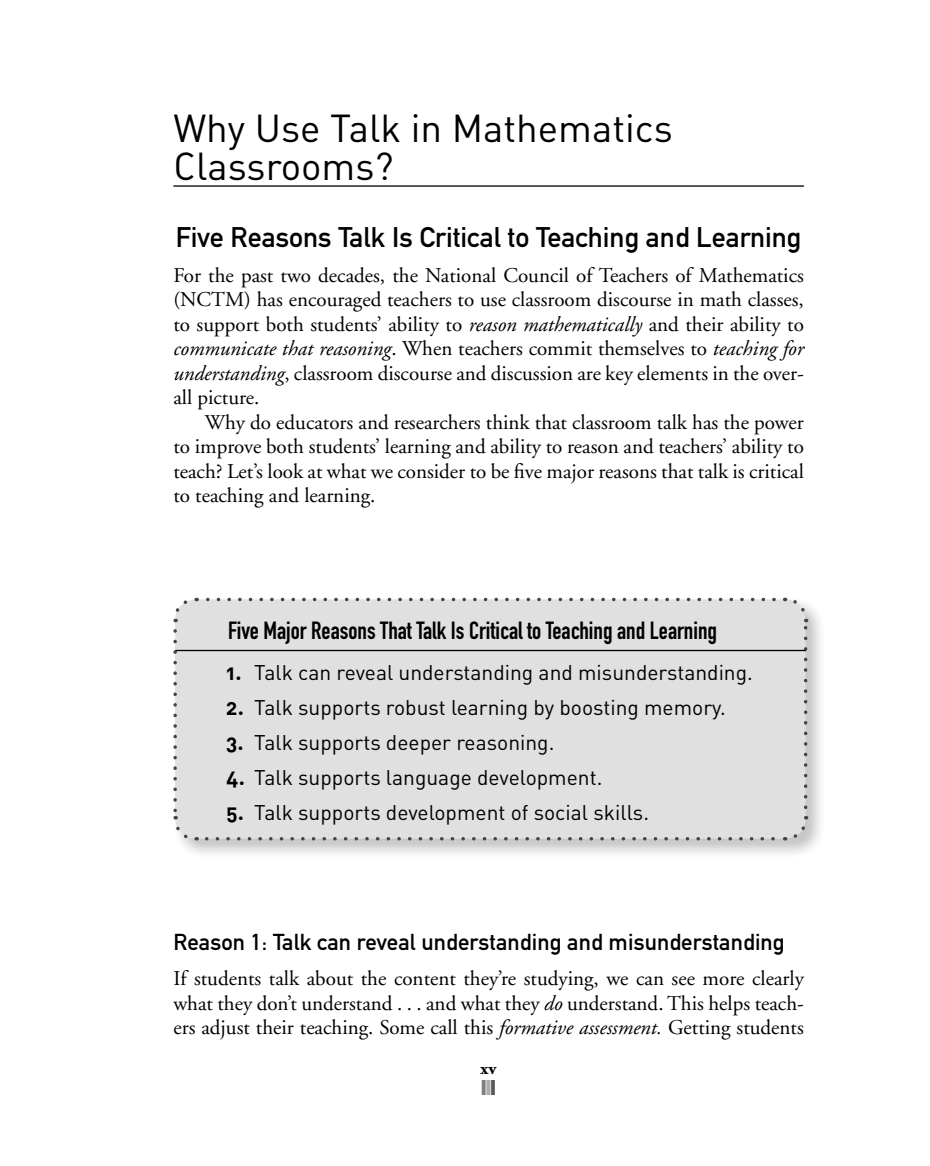
<style>
.page{position:relative;width:930px;height:1166px;background:#fff}
.page>*{position:absolute;margin:0;border:0;box-sizing:border-box;transform-origin:0 0}
.t1{font:38.5px/38.5px "DIN Regular Alternate";color:#000}
.t2{font:28px "DIN Mittelschrift Std";color:#000}
.t3{font:24.5px "DIN Engschrift Std";color:#000}
.t4{font:22.75px "DIN Mittelschrift Std";letter-spacing:.005em;color:#000}
.t5{font:21px/24.5px "Adobe Garamond";color:#000;text-align:justify}
.t6{font:21px "DIN Regular Alternate";color:#000}
.t7{font:21px "Impact";color:#808080}
.t8{font:700 17.5px "Adobe Garamond";color:#000}
.s1{font-style:italic}
.s2{font-family:"DIN Bold Alternate"}
.s3{color:#adadad}
.s4{color:#585858}
</style>
<div class="page">
<hr style="left:173px;top:185px;width:630px;height:2px;background:#000">
<img style="left:173px;top:597px;width:648px;height:257px">
<div style="left:175px;top:599px;width:630px;height:239px;background:#e0e0e0;border-radius:21px"></div>
<svg style="left:173px;top:597px;width:17px;height:25px"></svg>
<svg style="left:173px;top:631px;width:24px;height:211px"></svg>
<svg style="left:206px;top:816px;width:603px;height:24px"></svg>
<svg style="left:784px;top:597px;width:23px;height:210px"></svg>
<svg style="left:196px;top:597px;width:577px;height:4px"></svg>
<hr style="left:175px;top:650px;width:630px;height:1px;background:#000">
<h1 class="t1" style="left:173px;top:113px;width:501px">Why Use Talk in Mathematics<br>Classrooms?</h1>
<h2 class="t2" style="left:176px;top:226px;width:627px">Five Reasons Talk Is Critical to Teaching and Learning</h2>
<p class="t5" style="left:173px;top:265px;width:632px">For the past two decades, the National Council of Teachers of Mathematics (NCTM) has encouraged teachers to use classroom discourse in math classes, to support both students’ ability to <span class="s1">reason mathematically</span> and their ability to <span class="s1">communicate that reasoning</span>. When teachers commit themselves to <span class="s1">teaching for understanding</span>, classroom discourse and discussion are key elements in the over&shy;all picture.</p>
<p class="t5" style="left:173px;top:412px;width:632px;text-indent:32px">Why do educators and researchers think that classroom talk has the power to improve both students’ learning and ability to reason and teachers’ ability to teach? Let’s look at what we consider to be five major reasons that talk is critical to teaching and learning.</p>
<p class="t3" style="left:228px;top:621px;width:490px">Five Major Reasons That Talk Is Critical to Teaching and Learning</p>
<p class="t6" style="left:226px;top:664px;width:528px"><span class="s2">1.</span> Talk can reveal understanding and misunderstanding.</p>
<p class="t6" style="left:226px;top:699px;width:501px"><span class="s2">2.</span> Talk supports robust learning by boosting memory.</p>
<p class="t6" style="left:226px;top:734px;width:329px"><span class="s2">3.</span> Talk supports deeper reasoning.</p>
<p class="t6" style="left:226px;top:769px;width:377px"><span class="s2">4.</span> Talk supports language development.</p>
<p class="t6" style="left:226px;top:804px;width:424px"><span class="s2">5.</span> Talk supports development of social skills.</p>
<p class="t4" style="left:173px;top:933px;width:612px">Reason 1: Talk can reveal understanding and misunderstanding</p>
<p class="t5" style="left:173px;top:968px;width:632px">If students talk about the content they’re studying, we can see more clearly what they don’t understand . . . and what they <span class="s1">do</span> understand. This helps teach&shy;ers adjust their teaching. Some call this <span class="s1">formative assessment.</span> Getting students</p>
<p class="t8" style="left:480px;top:1061px;width:18px">xv</p>
<p class="t7" style="left:481px;top:1080px;width:15px">I<span class="s3">I</span><span class="s4">I</span></p>
</div>
